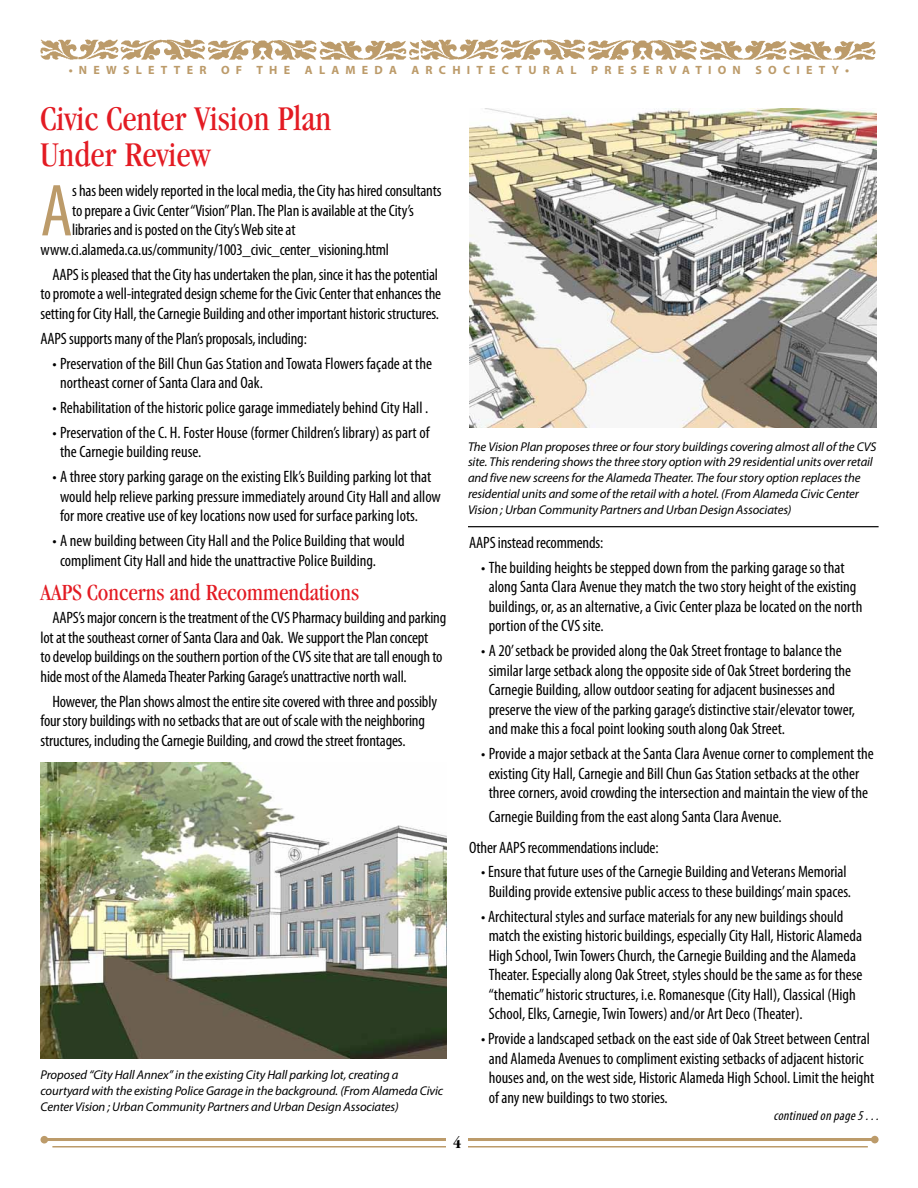
<style>
.page{position:relative;width:918px;height:1188px;background:#fff}
.page>*{position:absolute;margin:0;border:0;box-sizing:border-box;transform-origin:0 0}
.t1{font:condensed 74.4px "Myriad Pro";color:#bc9b6a}
.t2{font:condensed 36px/36px "Garamond";color:#e31b23}
.t3{font:condensed 24px "Garamond";color:#e31b23}
.t4{font:condensed 16.5px/19.5px "Myriad Pro";color:#000}
.t5{font:700 condensed 16.5px "Garamond";color:#000}
.t6{font:italic condensed 13.5px "Myriad Pro";color:#000}
.t7{font:italic 12.75px/15.8px "Myriad Pro";letter-spacing:-.01em;color:#000}
.t8{font:700 12px "Myriad Pro";letter-spacing:.52em;color:#bc9b6a}
</style>
<div class="page">
<img style="left:40px;top:40px;width:836px;height:20px">
<img style="left:469px;top:108px;width:407px;height:320px">
<hr style="left:468px;top:526px;width:411px;height:1px;background:#000">
<img style="left:40px;top:762px;width:407px;height:297px">
<hr style="left:46px;top:1138px;width:828px;height:3px;background:#bc9b6a">
<div style="left:871px;top:1136px;width:8px;height:7px;background:#bc9b6a;border-radius:50%"></div>
<div style="left:40px;top:1136px;width:8px;height:8px;background:#bc9b6a;border-radius:50%"></div>
<hr style="left:52px;top:1146px;width:816px;height:2px;background:#bc9b6a">
<div style="left:447px;top:1126px;width:21px;height:31px;background:#fff"></div>
<p class="t8" style="left:69px;top:62px;width:329px">•NEWSLETTER OF THE ALAMEDA</p>
<p class="t8" style="left:412px;top:62px;width:329px">ARCHITECTURAL PRESERVATION</p>
<p class="t8" style="left:756px;top:62px;width:95px">SOCIETY•</p>
<h2 class="t2" style="left:40px;top:100px;width:293px">Civic Center Vision Plan<br>Under Review</h2>
<h1 class="t1" style="left:40px;top:166px;width:34px">A</h1>
<p class="t4" style="left:72px;top:181px;width:371px">s has been widely reported in the local media, the City has hired consultants</p>
<p class="t4" style="left:72px;top:200px;width:343px">to prepare a Civic Center “Vision” Plan. The Plan is available at the City’s</p>
<p class="t4" style="left:72px;top:220px;width:225px">libraries and is posted on the City’s Web site at</p>
<p class="t4" style="left:41px;top:239px;width:350px">www.ci.alameda.ca.us/community/1003_civic_center_visioning.html</p>
<p class="t4" style="left:41px;top:264px;width:402px;text-align:center">AAPS is pleased that the City has undertaken the plan, since it has the potential<br>to promote a well-integrated design scheme for the Civic Center that enhances the setting for City Hall, the Carnegie Building and other important historic structures.</p>
<p class="t4" style="left:41px;top:328px;width:268px">AAPS supports many of the Plan’s proposals, including:</p>
<p class="t4" style="left:60px;top:353px;width:374px;text-indent:-8px">• Preservation of the Bill Chun Gas Station and Towata Flowers façade at the northeast corner of Santa Clara and Oak.</p>
<p class="t4" style="left:53px;top:398px;width:377px">• Rehabilitation of the historic police garage immediately behind City Hall .</p>
<p class="t4" style="left:60px;top:422px;width:371px;text-indent:-8px">• Preservation of the C. H. Foster House (former Children’s library) as part of the Carnegie building reuse.</p>
<p class="t4" style="left:60px;top:467px;width:382px;text-indent:-8px">• A three story parking garage on the existing Elk’s Building parking lot that would help relieve parking pressure immediately around City Hall and allow for more creative use of key locations now used for surface parking lots.</p>
<p class="t4" style="left:60px;top:531px;width:346px;text-indent:-8px">• A new building between City Hall and the Police Building that would compliment City Hall and hide the unattractive Police Building.</p>
<h3 class="t3" style="left:40px;top:580px;width:320px">AAPS Concerns and Recommendations</h3>
<p class="t4" style="left:41px;top:608px;width:407px;text-indent:12px">AAPS’s major concern is the treatment of the CVS Pharmacy building and parking lot at the southeast corner of Santa Clara and Oak. We support the Plan concept<br>to develop buildings on the southern portion of the CVS site that are tall enough to hide most of the Alameda Theater Parking Garage’s unattractive north wall.</p>
<p class="t4" style="left:41px;top:691px;width:398px;text-indent:12px">However, the Plan shows almost the entire site covered with three and possibly four story buildings with no setbacks that are out of scale with the neighboring structures, including the Carnegie Building, and crowd the street frontages.</p>
<p class="t7" style="left:40px;top:1067px;width:404px">Proposed “City Hall Annex” in the existing City Hall parking lot, creating a courtyard with the existing Police Garage in the background. (From Alameda Civic<br>Center Vision ; Urban Community Partners and Urban Design Associates)</p>
<p class="t7" style="left:468px;top:438px;width:410px">The Vision Plan proposes three or four story buildings covering almost all of the CVS site. This rendering shows the three story option with 29 residential units over retail and five new screens for the Alameda Theater. The four story option replaces the residential units and some of the retail with a hotel. (From Alameda Civic Center Vision ; Urban Community Partners and Urban Design Associates)</p>
<p class="t5" style="left:453px;top:1133px;width:10px">4</p>
<p class="t4" style="left:469px;top:533px;width:136px">AAPS instead recommends:</p>
<p class="t4" style="left:489px;top:558px;width:375px;text-indent:-8px">• The building heights be stepped down from the parking garage so that along Santa Clara Avenue they match the two story height of the existing buildings, or, as an alternative, a Civic Center plaza be located on the north portion of the CVS site.</p>
<p class="t4" style="left:489px;top:641px;width:368px;text-indent:-8px">• A 20’ setback be provided along the Oak Street frontage to balance the similar large setback along the opposite side of Oak Street bordering the Carnegie Building, allow outdoor seating for adjacent businesses and preserve the view of the parking garage’s distinctive stair/elevator tower, and make this a focal point looking south along Oak Street.</p>
<p class="t4" style="left:481px;top:744px;width:394px;text-align:center">• Provide a major setback at the Santa Clara Avenue corner to complement the existing City Hall, Carnegie and Bill Chun Gas Station setbacks at the other three corners, avoid crowding the intersection and maintain the view of the</p>
<p class="t4" style="left:469px;top:801px;width:314px;line-height:30.3px;text-indent:20px">Carnegie Building from the east along Santa Clara Avenue.<br>Other AAPS recommendations include:</p>
<p class="t4" style="left:481px;top:862px;width:371px;text-align:center">• Ensure that future uses of the Carnegie Building and Veterans Memorial<br>Building provide extensive public access to these buildings’ main spaces.</p>
<p class="t4" style="left:489px;top:906px;width:375px;text-indent:-8px">• Architectural styles and surface materials for any new buildings should match the existing historic buildings, especially City Hall, Historic Alameda High School, Twin Towers Church, the Carnegie Building and the Alameda Theater. Especially along Oak Street, styles should be the same as for these “thematic” historic structures, i.e. Romanesque (City Hall), Classical (High School, Elks, Carnegie, Twin Towers) and/or Art Deco (Theater).</p>
<p class="t4" style="left:489px;top:1029px;width:387px;text-indent:-8px">• Provide a landscaped setback on the east side of Oak Street between Central and Alameda Avenues to compliment existing setbacks of adjacent historic houses and, on the west side, Historic Alameda High School. Limit the height of any new buildings to two stories.</p>
<p class="t6" style="left:774px;top:1108px;width:110px">continuedonpage5...</p>
</div>
